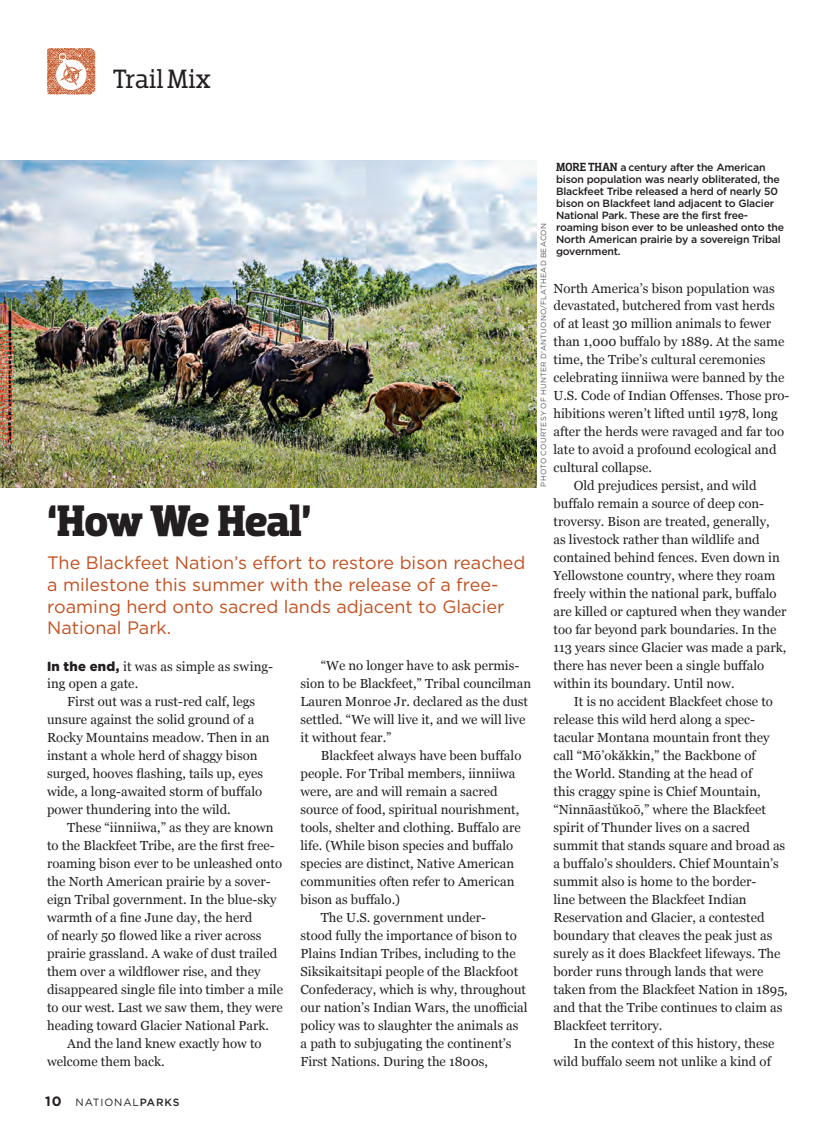
<style>
.page{position:relative;width:837px;height:1134px;background:#fff}
.page>*{position:absolute;margin:0;border:0;box-sizing:border-box;transform-origin:0 0}
.t1{font:700 45px "Dobra Slab";letter-spacing:-.035em;color:#231f20}
.t2{font:27px "Dobra Slab";letter-spacing:.005em;color:#231f20}
.t3{font:18px/21.6px "Gotham";color:#c2501f}
.t4{font:13.2px/18px "Georgia";color:#231f20}
.t5{font:500 10.5px/12px "Gotham";letter-spacing:-.02em;color:#231f20}
.t6{font:10.5px "Gotham";letter-spacing:.08em;color:#231f20}
.t7{font:7.5px "Gotham";letter-spacing:.03em;color:#57585a}
.s1{font-family:"Gotham";font-weight:900}
.s2{font-family:"Dobra Slab";font-size:12px}
.s3{font-weight:700;font-size:13.5px}
.s4{font-weight:500}
</style>
<div class="page">
<svg style="left:47px;top:48px;width:48px;height:47px"></svg>
<img style="left:0;top:160px;width:536px;height:328px">
<h2 class="t2" style="left:113px;top:63px;width:100px">Trail Mix</h2>
<h1 class="t1" style="left:47px;top:494px;width:266px">‘How We Heal’</h1>
<h3 class="t3" style="left:47px;top:552px;width:480px">The Blackfeet Nation’s effort to restore bison reached a milestone this summer with the release of a free&shy;roaming herd onto sacred lands adjacent to Glacier National Park.</h3>
<p class="t4" style="left:47px;top:656px;width:227px"><span class="s1">In the end,</span> it was as simple as swing&shy;ing open a gate.</p>
<p class="t4" style="left:47px;top:692px;width:224px;text-indent:20px">First out was a rust-red calf, legs unsure against the solid ground of a Rocky Mountains meadow. Then in an instant a whole herd of shaggy bison surged, hooves flashing, tails up, eyes wide, a long-awaited storm of buffalo power thundering into the wild.</p>
<p class="t4" style="left:67px;top:818px;width:208px">These “iinniiwa,” as they are known</p>
<p class="t4" style="left:47px;top:836px;width:229px">to the Blackfeet Tribe, are the first free-</p>
<p class="t4" style="left:47px;top:854px;width:237px">roaming bison ever to be unleashed onto</p>
<p class="t4" style="left:47px;top:872px;width:225px">the North American prairie by a sover-</p>
<p class="t4" style="left:47px;top:890px;width:231px">eign Tribal government. In the blue-sky</p>
<p class="t4" style="left:47px;top:908px;width:207px">warmth of a fine June day, the herd</p>
<p class="t4" style="left:47px;top:926px;width:216px">of nearly 50 flowed like a river across</p>
<p class="t4" style="left:47px;top:944px;width:232px">prairie grassland. A wake of dust trailed</p>
<p class="t4" style="left:47px;top:962px;width:215px">them over a wildflower rise, and they</p>
<p class="t4" style="left:47px;top:980px;width:237px">disappeared single file into timber a mile</p>
<p class="t4" style="left:47px;top:998px;width:237px">to our west. Last we saw them, they were</p>
<p class="t4" style="left:47px;top:1016px;width:224px">heading toward Glacier National Park.</p>
<p class="t4" style="left:67px;top:1034px;width:196px">And the land knew exactly how to</p>
<p class="t4" style="left:47px;top:1052px;width:119px">welcome them back.</p>
<p class="t4" style="left:301px;top:656px;width:232px;text-indent:20px">“We no longer have to ask permis&shy;sion to be Blackfeet,” Tribal councilman Lauren Monroe Jr. declared as the dust settled. “We will live it, and we will live it without fear.”</p>
<p class="t4" style="left:321px;top:746px;width:202px">Blackfeet always have been buffalo</p>
<p class="t4" style="left:301px;top:764px;width:217px">people. For Tribal members, iinniiwa</p>
<p class="t4" style="left:301px;top:782px;width:199px">were, are and will remain a sacred</p>
<p class="t4" style="left:301px;top:800px;width:220px">source of food, spiritual nourishment,</p>
<p class="t4" style="left:301px;top:818px;width:222px">tools, shelter and clothing. Buffalo are</p>
<p class="t4" style="left:301px;top:836px;width:214px">life. (While bison species and buffalo</p>
<p class="t4" style="left:301px;top:854px;width:215px">species are distinct, Native American</p>
<p class="t4" style="left:301px;top:872px;width:215px">communities often refer to American</p>
<p class="t4" style="left:301px;top:890px;width:101px">bison as buffalo.)</p>
<p class="t4" style="left:321px;top:908px;width:167px">The U.S. government under-</p>
<p class="t4" style="left:301px;top:926px;width:218px">stood fully the importance of bison to</p>
<p class="t4" style="left:301px;top:944px;width:217px">Plains Indian Tribes, including to the</p>
<p class="t4" style="left:301px;top:962px;width:219px">Siksikaitsitapi people of the Blackfoot</p>
<p class="t4" style="left:301px;top:980px;width:227px">Confederacy, which is why, throughout</p>
<p class="t4" style="left:301px;top:998px;width:229px">our nation’s Indian Wars, the unofficial</p>
<p class="t4" style="left:301px;top:1016px;width:219px">policy was to slaughter the animals as</p>
<p class="t4" style="left:301px;top:1034px;width:213px">a path to subjugating the continent’s</p>
<p class="t4" style="left:301px;top:1052px;width:189px">First Nations. During the 1800s,</p>
<p class="t5" style="left:556px;top:161px;width:230px"><span class="s2">MORE THAN</span> a century after the American bison population was nearly obliterated, the Blackfeet Tribe released a herd of nearly 50 bison on Blackfeet land adjacent to Glacier National Park. These are the first free&shy;roaming bison ever to be unleashed onto the North American prairie by a sovereign Tribal government.</p>
<p class="t7" style="left:539px;top:487px;width:265px;rotate:-90deg">PHOTO COURTESY OF HUNTER D’ANTUONO/FLATHEAD BEACON</p>
<p class="t4" style="left:554px;top:278px;width:223px">North America’s bison population was</p>
<p class="t4" style="left:554px;top:296px;width:223px">devastated, butchered from vast herds</p>
<p class="t4" style="left:554px;top:314px;width:219px">of at least 30 million animals to fewer</p>
<p class="t4" style="left:554px;top:332px;width:233px">than 1,000 buffalo by 1889. At the same</p>
<p class="t4" style="left:554px;top:350px;width:214px">time, the Tribe’s cultural ceremonies</p>
<p class="t4" style="left:554px;top:368px;width:232px">celebrating iinniiwa were banned by the</p>
<p class="t4" style="left:554px;top:386px;width:238px">U.S. Code of Indian Offenses. Those pro-</p>
<p class="t4" style="left:554px;top:404px;width:226px">hibitions weren’t lifted until 1978, long</p>
<p class="t4" style="left:554px;top:422px;width:232px">after the herds were ravaged and far too</p>
<p class="t4" style="left:554px;top:440px;width:225px">late to avoid a profound ecological and</p>
<p class="t4" style="left:554px;top:458px;width:100px">cultural collapse.</p>
<p class="t4" style="left:574px;top:476px;width:184px">Old prejudices persist, and wild</p>
<p class="t4" style="left:554px;top:494px;width:212px">buffalo remain a source of deep con-</p>
<p class="t4" style="left:554px;top:512px;width:218px">troversy. Bison are treated, generally,</p>
<p class="t4" style="left:554px;top:530px;width:208px">as livestock rather than wildlife and</p>
<p class="t4" style="left:554px;top:548px;width:228px">contained behind fences. Even down in</p>
<p class="t4" style="left:554px;top:566px;width:223px">Yellowstone country, where they roam</p>
<p class="t4" style="left:554px;top:584px;width:225px">freely within the national park, buffalo</p>
<p class="t4" style="left:554px;top:602px;width:235px">are killed or captured when they wander</p>
<p class="t4" style="left:554px;top:620px;width:224px">too far beyond park boundaries. In the</p>
<p class="t4" style="left:554px;top:638px;width:234px">113 years since Glacier was made a park,</p>
<p class="t4" style="left:554px;top:656px;width:212px">there has never been a single buffalo</p>
<p class="t4" style="left:554px;top:674px;width:183px">within its boundary. Until now.</p>
<p class="t4" style="left:574px;top:692px;width:201px">It is no accident Blackfeet chose to</p>
<p class="t4" style="left:554px;top:710px;width:203px">release this wild herd along a spec-</p>
<p class="t4" style="left:554px;top:728px;width:218px">tacular Montana mountain front they</p>
<p class="t4" style="left:554px;top:746px;width:204px">call “Mō’okǎkkin,” the Backbone of</p>
<p class="t4" style="left:554px;top:764px;width:200px">the World. Standing at the head of</p>
<p class="t4" style="left:554px;top:782px;width:209px">this craggy spine is Chief Mountain,</p>
<p class="t4" style="left:554px;top:800px;width:214px">“Ninnāasṫǔkoō,” where the Blackfeet</p>
<p class="t4" style="left:554px;top:818px;width:198px">spirit of Thunder lives on a sacred</p>
<p class="t4" style="left:554px;top:836px;width:233px">summit that stands square and broad as</p>
<p class="t4" style="left:554px;top:854px;width:227px">a buffalo’s shoulders. Chief Mountain’s</p>
<p class="t4" style="left:554px;top:872px;width:205px">summit also is home to the border-</p>
<p class="t4" style="left:554px;top:890px;width:195px">line between the Blackfeet Indian</p>
<p class="t4" style="left:554px;top:908px;width:213px">Reservation and Glacier, a contested</p>
<p class="t4" style="left:554px;top:926px;width:221px">boundary that cleaves the peak just as</p>
<p class="t4" style="left:554px;top:944px;width:229px">surely as it does Blackfeet lifeways. The</p>
<p class="t4" style="left:554px;top:962px;width:212px">border runs through lands that were</p>
<p class="t4" style="left:554px;top:980px;width:236px">taken from the Blackfeet Nation in 1895,</p>
<p class="t4" style="left:554px;top:998px;width:231px">and that the Tribe continues to claim as</p>
<p class="t4" style="left:554px;top:1016px;width:111px">Blackfeet territory.</p>
<p class="t4" style="left:574px;top:1034px;width:202px">In the context of this history, these</p>
<p class="t4" style="left:554px;top:1052px;width:219px">wild buffalo seem not unlike a kind of</p>
<p class="t6" style="left:45px;top:1097px;width:136px"><span class="s3">10</span> NATIONAL<span class="s4">PARKS</span></p>
</div>
